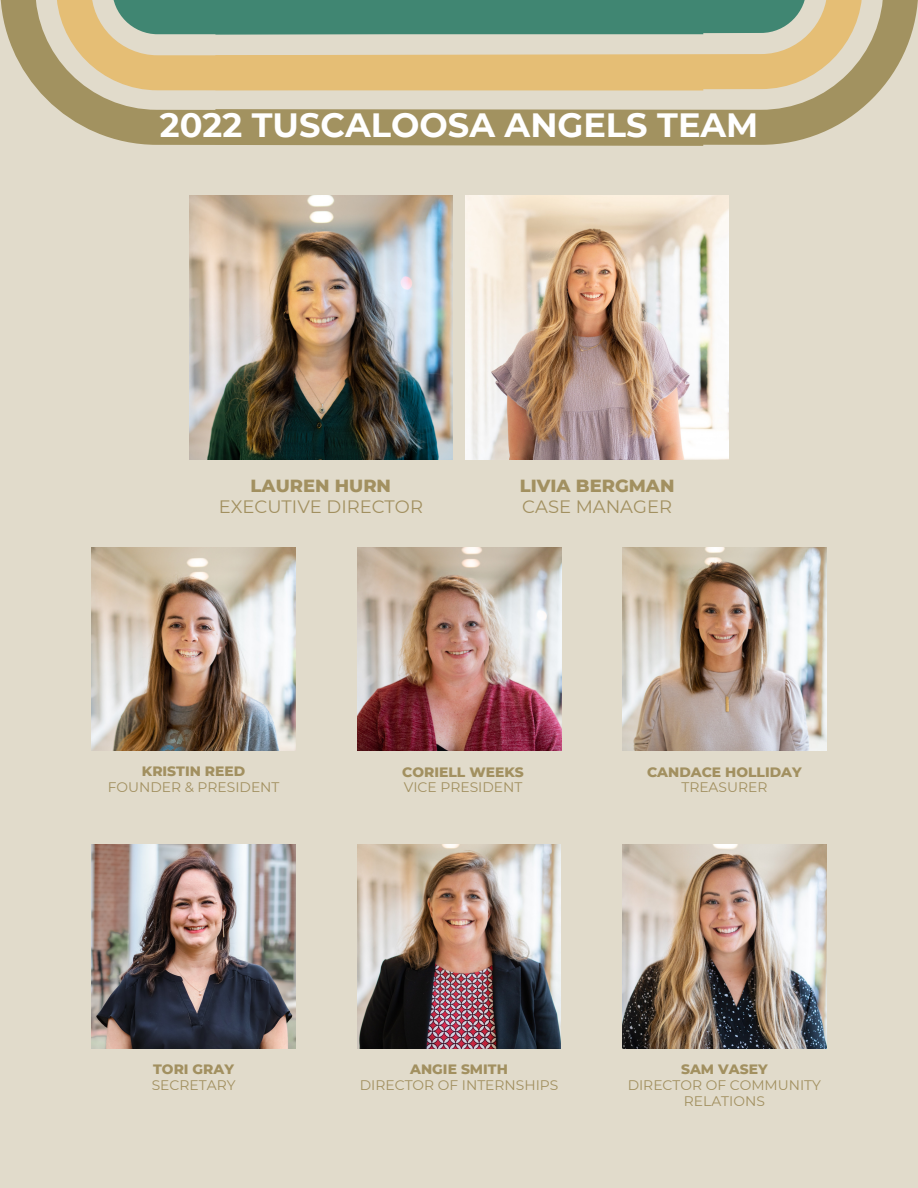
<style>
.page{position:relative;width:918px;height:1188px;background:#e1dbcb}
.page>*{position:absolute;margin:0;border:0;box-sizing:border-box;transform-origin:0 0}
.t1{font:700 33.6px "Montserrat";color:#fff}
.t2{font:18px "Montserrat";color:#a29060}
.t3{font:800 18px "Montserrat";color:#a29060}
.t4{font:13.8px/15.8px "Montserrat";color:#a29060;text-align:center}
.t5{font:800 13.8px "Montserrat";color:#a29060}
</style>
<div class="page">
<svg style="left:0;top:0;width:703px;height:146px"></svg>
<svg style="left:4px;top:34px;width:211px;height:57px"></svg>
<img style="left:189px;top:196px;width:264px;height:263px">
<img style="left:465px;top:196px;width:264px;height:263px">
<img style="left:92px;top:547px;width:203px;height:204px">
<img style="left:357px;top:547px;width:204px;height:204px">
<img style="left:623px;top:547px;width:203px;height:204px">
<img style="left:623px;top:845px;width:203px;height:204px">
<img style="left:357px;top:845px;width:204px;height:204px">
<svg style="left:4px;top:0;width:211px;height:34px"></svg>
<svg style="left:215px;top:0;width:703px;height:145px"></svg>
<img style="left:92px;top:845px;width:203px;height:204px">
<h1 class="t1" style="left:160px;top:105px;width:600px">2022 TUSCALOOSA ANGELS TEAM</h1>
<h2 class="t3" style="left:251px;top:475px;width:142px">LAUREN HURN</h2>
<h2 class="t2" style="left:219px;top:495px;width:206px">EXECUTIVE DIRECTOR</h2>
<h2 class="t3" style="left:520px;top:475px;width:156px">LIVIA BERGMAN</h2>
<h2 class="t2" style="left:522px;top:495px;width:151px">CASE MANAGER</h2>
<p class="t5" style="left:142px;top:763px;width:105px">KRISTIN REED</p>
<p class="t4" style="left:108px;top:779px;width:173px">FOUNDER &amp; PRESIDENT</p>
<p class="t5" style="left:402px;top:763px;width:123px">CORIELL WEEKS</p>
<p class="t4" style="left:404px;top:780px;width:120px">VICE PRESIDENT</p>
<p class="t5" style="left:647px;top:763px;width:156px">CANDACE HOLLIDAY</p>
<p class="t4" style="left:681px;top:780px;width:87px">TREASURER</p>
<p class="t5" style="left:153px;top:1061px;width:82px">TORI GRAY</p>
<p class="t4" style="left:152px;top:1077px;width:85px">SECRETARY</p>
<p class="t5" style="left:410px;top:1061px;width:99px">ANGIE SMITH</p>
<p class="t4" style="left:360px;top:1077px;width:200px">DIRECTOR OF INTERNSHIPS</p>
<p class="t5" style="left:681px;top:1061px;width:88px">SAM VASEY</p>
<p class="t4" style="left:628px;top:1077px;width:195px">DIRECTOR OF COMMUNITY<br>RELATIONS</p>
</div>
